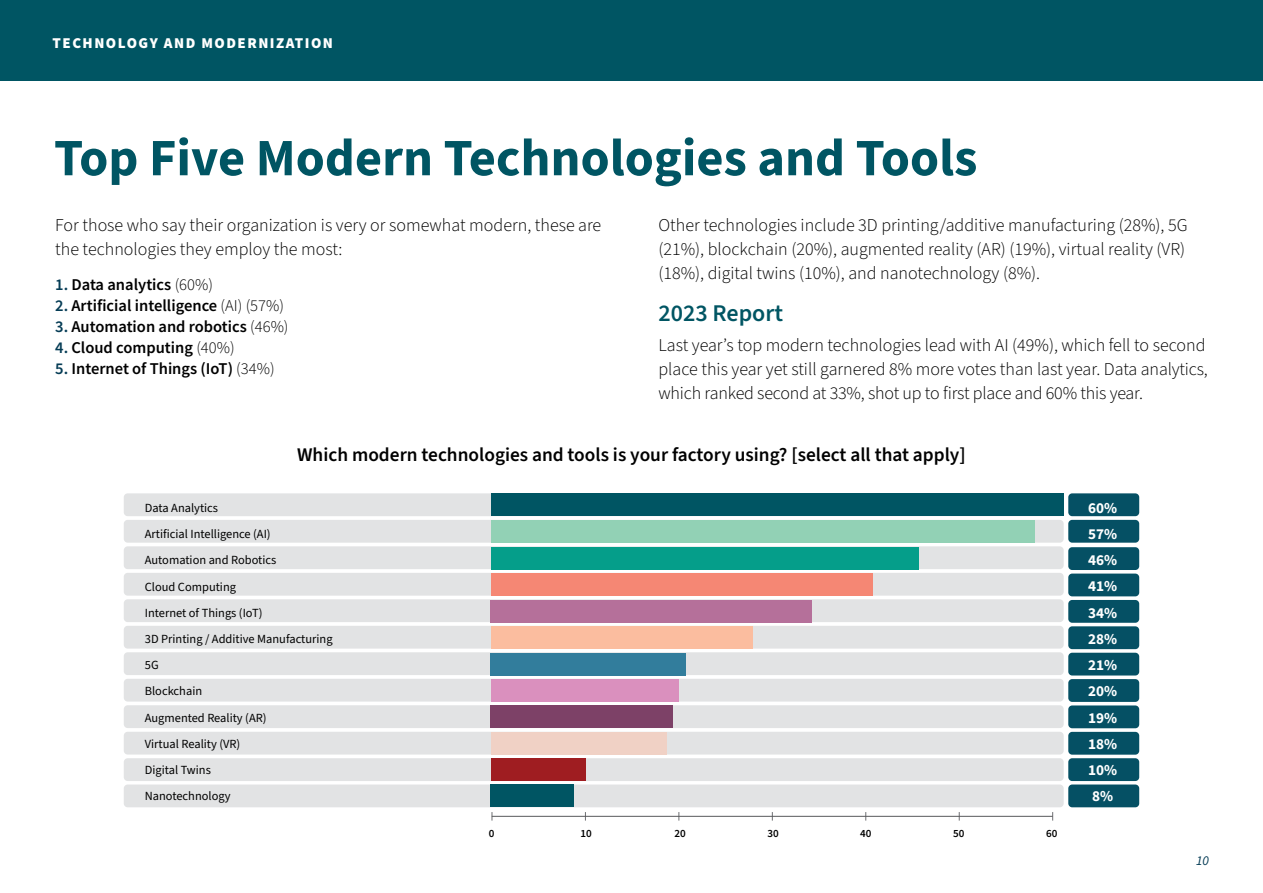
<style>
.page{position:relative;width:1263px;height:893px;background:#fff}
.page>*{position:absolute;margin:0;border:0;box-sizing:border-box;transform-origin:0 0}
.t1{font:700 52.5px "Source Sans 3";color:#005563}
.t2{font:600 24px "Source Sans 3";color:#005563}
.t3{font:600 19.35px "Source Sans 3";color:#000}
.t4{font:300 18px/24px "Source Sans 3";color:#000}
.t5{font:600 16.5px "Source Sans Pro";color:#000}
.t6{font:700 15.15px/26.2px "Source Sans 3";color:#fff;text-align:justify}
.t7{font:900 15px "Source Sans 3";letter-spacing:.1em;color:#fff}
.t8{font:italic 13.5px "Source Sans 3";color:#053c55}
.t9{font:12.45px/26.2px "Source Sans 3";color:#000}
.t10{font:600 11.1px "Source Sans 3";color:#000}
.s1{color:#053c55}
.s2{font-weight:300}
</style>
<div class="page">
<div style="left:0;top:0;width:1263px;height:81px;background:#005563"></div>
<div style="left:1068px;top:547px;width:71px;height:23px;background:#055064;border-radius:4px"></div>
<div style="left:1068px;top:520px;width:71px;height:23px;background:#055064;border-radius:4px"></div>
<div style="left:1068px;top:493px;width:71px;height:23px;background:#055064;border-radius:4px"></div>
<div style="left:1068px;top:574px;width:71px;height:22px;background:#055064;border-radius:4px"></div>
<div style="left:1068px;top:600px;width:71px;height:23px;background:#055064;border-radius:4px"></div>
<div style="left:1068px;top:626px;width:71px;height:23px;background:#055064;border-radius:4px"></div>
<div style="left:1068px;top:653px;width:71px;height:22px;background:#055064;border-radius:4px"></div>
<div style="left:1068px;top:679px;width:71px;height:23px;background:#055064;border-radius:4px"></div>
<div style="left:1068px;top:705px;width:71px;height:23px;background:#055064;border-radius:4px"></div>
<div style="left:1068px;top:732px;width:71px;height:23px;background:#055064;border-radius:4px"></div>
<div style="left:1068px;top:758px;width:71px;height:23px;background:#055064;border-radius:4px"></div>
<hr style="left:492px;top:816px;width:561px;height:1px;background:#58595b">
<div style="left:124px;top:758px;width:940px;height:23px;background:#e2e3e4;border-radius:4px"></div>
<div style="left:124px;top:732px;width:940px;height:22px;background:#e2e3e4;border-radius:4px"></div>
<div style="left:124px;top:705px;width:940px;height:23px;background:#e2e3e4;border-radius:4px"></div>
<div style="left:124px;top:679px;width:940px;height:23px;background:#e2e3e4;border-radius:4px"></div>
<div style="left:124px;top:652px;width:940px;height:23px;background:#e2e3e4;border-radius:4px"></div>
<div style="left:124px;top:626px;width:940px;height:23px;background:#e2e3e4;border-radius:4px"></div>
<div style="left:124px;top:599px;width:940px;height:23px;background:#e2e3e4;border-radius:4px"></div>
<div style="left:124px;top:573px;width:940px;height:23px;background:#e2e3e4;border-radius:4px"></div>
<div style="left:124px;top:546px;width:940px;height:23px;background:#e2e3e4;border-radius:4px"></div>
<div style="left:124px;top:520px;width:940px;height:23px;background:#e2e3e4;border-radius:4px"></div>
<div style="left:124px;top:493px;width:940px;height:23px;background:#e2e3e4;border-radius:4px"></div>
<div style="left:491px;top:758px;width:94px;height:23px;background:#9f1d21"></div>
<div style="left:1068px;top:784px;width:71px;height:23px;background:#055064;border-radius:4px"></div>
<div style="left:124px;top:784px;width:940px;height:23px;background:#e2e3e4;border-radius:4px"></div>
<div style="left:491px;top:784px;width:83px;height:23px;background:#005563"></div>
<div style="left:491px;top:732px;width:175px;height:23px;background:#f0d1c5"></div>
<div style="left:491px;top:705px;width:182px;height:23px;background:#7d4167"></div>
<div style="left:491px;top:679px;width:188px;height:23px;background:#da90be"></div>
<div style="left:491px;top:653px;width:195px;height:22px;background:#327d9c"></div>
<div style="left:491px;top:626px;width:261px;height:23px;background:#fbbd9f"></div>
<div style="left:491px;top:600px;width:321px;height:23px;background:#b5709a"></div>
<div style="left:491px;top:574px;width:381px;height:22px;background:#f58774"></div>
<div style="left:491px;top:520px;width:543px;height:23px;background:#92d1b5"></div>
<div style="left:491px;top:547px;width:427px;height:23px;background:#059e8a"></div>
<div style="left:491px;top:493px;width:573px;height:23px;background:#005563"></div>
<p class="t7" style="left:53px;top:33px;width:282px">TECHNOLOGY AND MODERNIZATION</p>
<h1 class="t1" style="left:54px;top:123px;width:925px">Top Five Modern Technologies and Tools</h1>
<p class="t4" style="left:55px;top:214px;width:548px">For those who say their organization is very or somewhat modern, these are the technologies they employ the most:</p>
<p class="t5" style="left:55px;top:273px;width:159px"><span class="s1">1.</span> Data analytics <span class="s2">(60%)</span></p>
<p class="t5" style="left:55px;top:294px;width:230px"><span class="s1">2.</span> Artificial intelligence <span class="s2">(AI) (57%)</span></p>
<p class="t5" style="left:55px;top:315px;width:235px"><span class="s1">3.</span> Automation and robotics <span class="s2">(46%)</span></p>
<p class="t5" style="left:55px;top:336px;width:181px"><span class="s1">4.</span> Cloud computing <span class="s2">(40%)</span></p>
<p class="t5" style="left:55px;top:357px;width:221px"><span class="s1">5.</span> Internet of Things (IoT) <span class="s2">(34%)</span></p>
<p class="t4" style="left:658px;top:214px;width:531px">Other technologies include 3D printing/additive manufacturing (28%), 5G (21%), blockchain (20%), augmented reality (AR) (19%), virtual reality (VR) (18%), digital twins (10%), and nanotechnology (8%).</p>
<h2 class="t2" style="left:658px;top:297px;width:126px">2023 Report</h2>
<p class="t4" style="left:658px;top:334px;width:551px">Last year’s top modern technologies lead with AI (49%), which fell to second place this year yet still garnered 8% more votes than last year. Data analytics, which ranked second at 33%, shot up to first place and 60% this year.</p>
<p class="t3" style="left:297px;top:442px;width:670px">Which modern technologies and tools is your factory using? [select all that apply]</p>
<p class="t9" style="left:145px;top:495px;width:189px">Data Analytics<br>Artificial Intelligence (AI)<br>Automation and Robotics<br>Cloud Computing<br>Internet of Things (IoT)<br>3D Printing / Additive Manufacturing<br>5G<br>Blockchain<br>Augmented Reality (AR)<br>Virtual Reality (VR)<br>Digital Twins<br>Nanotechnology</p>
<p class="t6" style="left:1088px;top:495px;width:31px">60% 57% 46% 41% 34% 28% 21% 20% 19% 18% 10% 8%</p>
<p class="t10" style="left:489px;top:826px;width:7px">0</p>
<p class="t10" style="left:580px;top:826px;width:13px">10</p>
<p class="t10" style="left:674px;top:826px;width:13px">20</p>
<p class="t10" style="left:767px;top:826px;width:13px">30</p>
<p class="t10" style="left:860px;top:826px;width:13px">40</p>
<p class="t10" style="left:953px;top:826px;width:13px">50</p>
<p class="t10" style="left:1046px;top:826px;width:13px">60</p>
<p class="t8" style="left:1196px;top:852px;width:14px">10</p>
</div>
